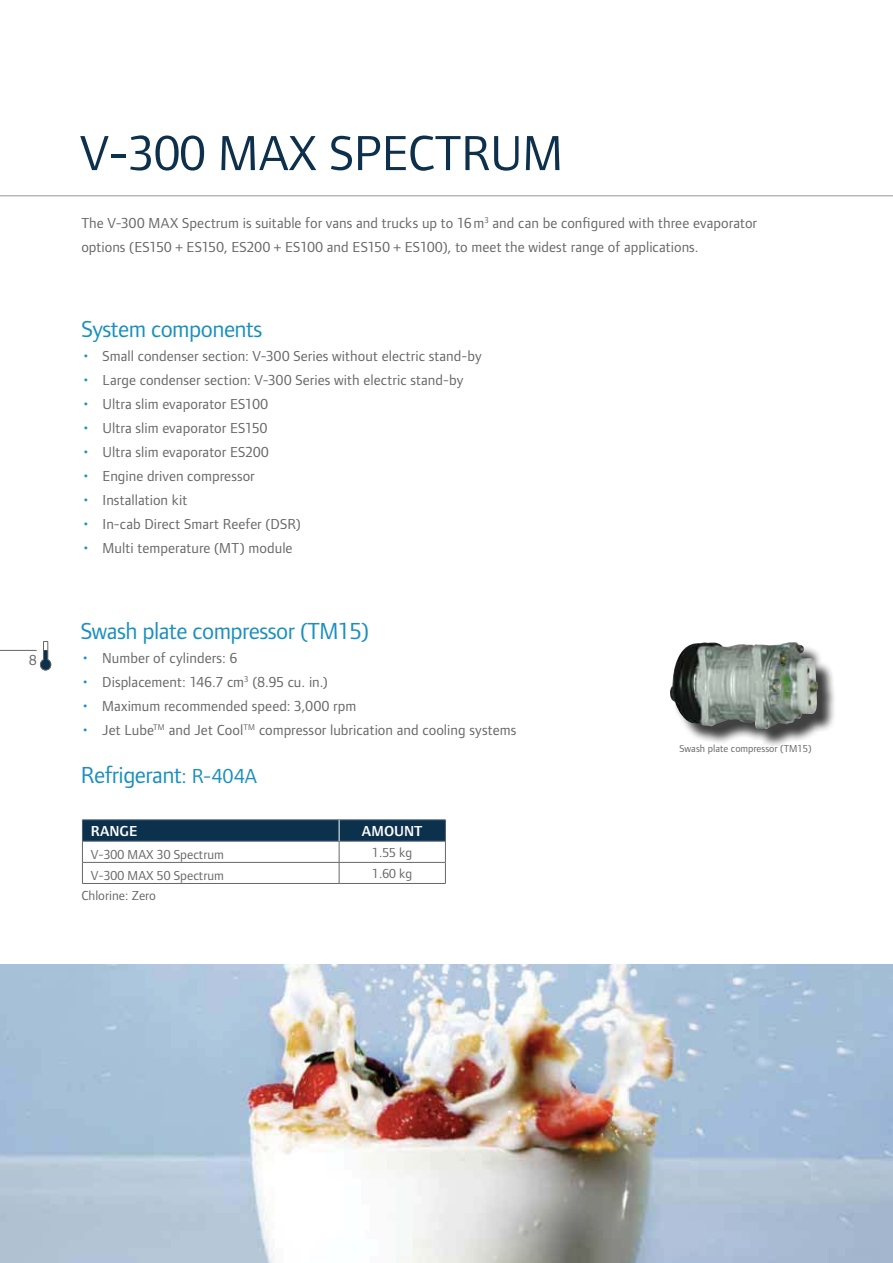
<style>
.page{position:relative;width:893px;height:1263px;background:#fff}
.page>*{position:absolute;margin:0;border:0;box-sizing:border-box;transform-origin:0 0}
.t1{font:51px "Foundry Form Sans Blonde";color:#0d304c}
.t2{font:24px "Foundry Form Sans Blonde";letter-spacing:-.02em;color:#1a8fbf}
.t3{font:15px/24px "Foundry Form Sans Blonde";letter-spacing:.005em;color:#666766}
.t4{font:600 15px "Foundry Form Sans Blonde";color:#fff}
.t5{font:13.5px "Foundry Form Sans Blonde";color:#666766}
.t6{font:10.5px "Foundry Form Sans Blonde";color:#666766}
.s1{font-size:18px;color:#1a8fbf}
.s2{color:#fff}
.s3{font-size:21px}
</style>
<div class="page">
<img style="left:688px;top:653px;width:147px;height:93px">
<img style="left:670px;top:642px;width:148px;height:88px">
<img style="left:0;top:964px;width:893px;height:299px">
<hr style="left:0;top:196px;width:893px;height:1px;background:#979897">
<hr style="left:0;top:650px;width:37px;height:1px;background:#666766">
<svg style="left:40px;top:641px;width:12px;height:30px"></svg>
<hr style="left:82px;top:883px;width:257px;height:1px;background:#686767">
<hr style="left:339px;top:883px;width:107px;height:1px;background:#686767">
<svg style="left:82px;top:820px;width:364px;height:63px"></svg>
<p class="t3" style="left:29px;top:650px;width:9px">8</p>
<h1 class="t1" style="left:80px;top:134px;width:485px">V-300 MAX SPECTRUM</h1>
<p class="t3" style="left:81px;top:213px;width:677px">The V-300 MAX Spectrum is suitable for vans and trucks up to 16 m<sup>3</sup> and can be configured with three evaporator options (ES150 + ES150, ES200 + ES100 and ES150 + ES100), to meet the widest range of applications.</p>
<h2 class="t2" style="left:81px;top:320px;width:183px">System components</h2>
<p class="t3" style="left:81px;top:346px;width:402px"><span class="s1">•</span> Small condenser section: V-300 Series without electric stand-by</p>
<p class="t3" style="left:81px;top:370px;width:383px"><span class="s1">•</span> Large condenser section: V-300 Series with electric stand-by</p>
<p class="t3" style="left:81px;top:394px;width:188px"><span class="s1">•</span> Ultra slim evaporator ES100</p>
<p class="t3" style="left:81px;top:418px;width:187px"><span class="s1">•</span> Ultra slim evaporator ES150</p>
<p class="t3" style="left:81px;top:442px;width:189px"><span class="s1">•</span> Ultra slim evaporator ES200</p>
<p class="t3" style="left:81px;top:466px;width:175px"><span class="s1">•</span> Engine driven compressor</p>
<p class="t3" style="left:81px;top:490px;width:107px"><span class="s1">•</span> Installation kit</p>
<p class="t3" style="left:81px;top:514px;width:221px"><span class="s1">•</span> In-cab Direct Smart Reefer (DSR)</p>
<p class="t3" style="left:81px;top:538px;width:217px"><span class="s1">•</span> Multi temperature (MT) module<span class="s2">r</span></p>
<h2 class="t2" style="left:81px;top:622px;width:290px">Swash plate compressor (TM15)</h2>
<p class="t3" style="left:81px;top:648px;width:158px"><span class="s1">•</span> Number of cylinders: 6</p>
<p class="t3" style="left:81px;top:672px;width:248px"><span class="s1">•</span> Displacement: 146.7 cm<sup>3</sup> (8.95 cu. in.)</p>
<p class="t3" style="left:81px;top:696px;width:277px"><span class="s1">•</span> Maximum recommended speed: 3,000 rpm</p>
<p class="t3" style="left:81px;top:720px;width:437px"><span class="s1">•</span> Jet Lube<sup>TM</sup> and Jet Cool<sup>TM</sup> compressor lubrication and cooling systems</p>
<h2 class="t2" style="left:81px;top:766px;width:178px">Refrigerant<span class="s3">: R-404A</span></h2>
<p class="t4" style="left:91px;top:826px;width:48px">RANGE</p>
<p class="t4" style="left:362px;top:826px;width:62px">AMOUNT</p>
<p class="t5" style="left:91px;top:849px;width:135px">V-300 MAX 30 Spectrum</p>
<p class="t5" style="left:372px;top:847px;width:42px">1.55 kg</p>
<p class="t5" style="left:91px;top:870px;width:135px">V-300 MAX 50 Spectrum</p>
<p class="t5" style="left:372px;top:868px;width:42px">1.60 kg</p>
<p class="t5" style="left:81px;top:891px;width:76px">Chlorine: Zero</p>
<p class="t6" style="left:680px;top:744px;width:133px">Swash plate compressor (TM15)</p>
</div>
